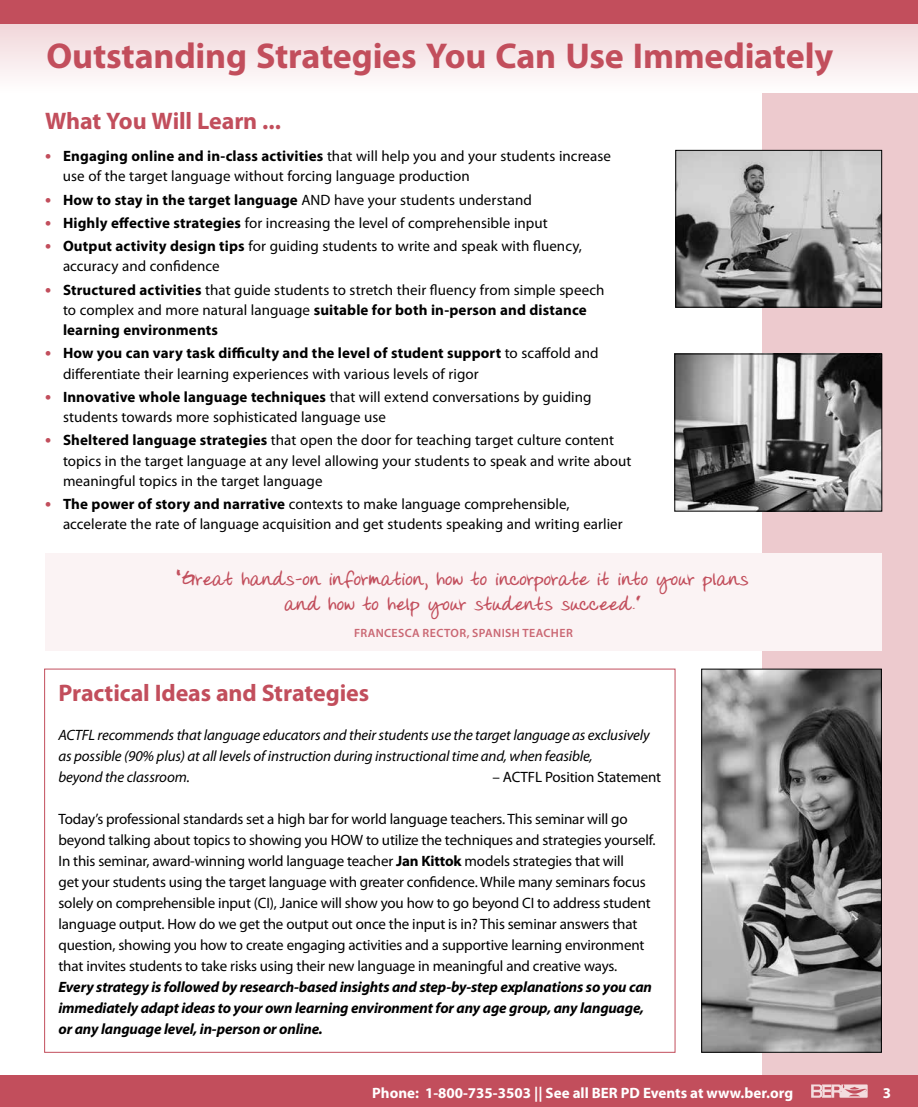
<style>
.page{position:relative;width:918px;height:1107px;background:#fff}
.page>*{position:absolute;margin:0;border:0;box-sizing:border-box;transform-origin:0 0}
.t1{font:700 36px "Myriad Pro";letter-spacing:-.005em;color:#c24e5c}
.t2{font:700 24px "Myriad Pro";letter-spacing:-.005em;color:#c24e5c}
.t3{font:700 21px/25.2px "Donnys Hand";letter-spacing:.005em;color:#c24e5c;text-align:center}
.t4{font:15px/20.2px "Myriad Pro";letter-spacing:-.005em;color:#000}
.t5{font:italic 700 15px/21px "Myriad Pro";letter-spacing:-.01em;color:#000}
.t6{font:italic 15px/21px "Myriad Pro";letter-spacing:-.01em;color:#000}
.t7{font:700 15px "Myriad Pro";color:#fff}
.t8{font:600 12px "Myriad Pro";letter-spacing:.03em;color:#ca6773}
.s1{font-weight:700;font-size:18px;color:#c24e5c}
.s2{font-weight:700}
</style>
<div class="page">
<div style="left:763px;top:0;width:155px;height:1107px;background:#edcace"></div>
<div style="left:0;top:1076px;width:918px;height:31px;background:#c24e5c"></div>
<svg style="left:811px;top:1084px;width:57px;height:14px"></svg>
<svg style="left:0;top:24px;width:918px;height:68px"></svg>
<div style="left:0;top:0;width:918px;height:24px;background:#c24e5c"></div>
<div style="left:45px;top:554px;width:837px;height:97px;background:#fbf3f4"></div>
<img style="left:677px;top:152px;width:203px;height:154px">
<div style="left:675px;top:150px;width:207px;height:158px;border:1px solid #000"></div>
<img style="left:677px;top:356px;width:203px;height:153px">
<div style="left:675px;top:354px;width:207px;height:157px;border:1px solid #000"></div>
<img style="left:703px;top:671px;width:177px;height:380px">
<div style="left:701px;top:669px;width:181px;height:384px;border:1px solid #000"></div>
<h1 class="t1" style="left:46px;top:32px;width:788px">Outstanding Strategies You Can Use Immediately</h1>
<h2 class="t2" style="left:45px;top:105px;width:238px">What You Will Learn ...</h2>
<p class="t4" style="left:63px;top:146px;width:550px;text-indent:-18px"><span class="s1">•</span> <span class="s2">Engaging online and in-class activities</span> that will help you and your students increase use of the target language without forcing language production</p>
<p class="t4" style="left:45px;top:189px;width:489px"><span class="s1">•</span> <span class="s2">How to stay in the target language</span> AND have your students understand</p>
<p class="t4" style="left:45px;top:213px;width:504px"><span class="s1">•</span> <span class="s2">Highly effective strategies</span> for increasing the level of comprehensible input</p>
<p class="t4" style="left:63px;top:236px;width:521px;text-indent:-18px"><span class="s1">•</span> <span class="s2">Output activity design tips</span> for guiding students to write and speak with fluency, accuracy and confidence</p>
<p class="t4" style="left:63px;top:279px;width:543px;text-indent:-18px"><span class="s1">•</span> <span class="s2">Structured activities</span> that guide students to stretch their fluency from simple speech to complex and more natural language <span class="s2">suitable for both in-person and distance learning environments</span></p>
<p class="t4" style="left:63px;top:343px;width:537px;text-indent:-18px"><span class="s1">•</span> <span class="s2">How you can vary task difficulty and the level of student support</span> to scaffold and differentiate their learning experiences with various levels of rigor</p>
<p class="t4" style="left:63px;top:387px;width:530px;text-indent:-18px"><span class="s1">•</span> <span class="s2">Innovative whole language techniques</span> that will extend conversations by guiding students towards more sophisticated language use</p>
<p class="t4" style="left:63px;top:430px;width:570px;text-indent:-18px"><span class="s1">•</span> <span class="s2">Sheltered language strategies</span> that open the door for teaching target culture content topics in the target language at any level allowing your students to speak and write about meaningful topics in the target language</p>
<p class="t4" style="left:63px;top:494px;width:561px;text-indent:-18px"><span class="s1">•</span> <span class="s2">The power of story and narrative</span> contexts to make language comprehensible, accelerate the rate of language acquisition and get students speaking and writing earlier</p>
<h3 class="t3" style="left:178px;top:567px;width:572px">“Great hands-on information, how to incorporate it into your plans and how to help your students succeed.”</h3>
<p class="t8" style="left:354px;top:625px;width:220px">FRANCESCA RECTOR, SPANISH TEACHER</p>
<h2 class="t2" style="left:58px;top:677px;width:312px">Practical Ideas and Strategies</h2>
<p class="t6" style="left:58px;top:724px;width:593px">ACTFL recommends that language educators and their students use the target language as exclusively as possible (90% plus) at all levels of instruction during instructional time and, when feasible,<br>beyond the classroom.</p>
<p class="t4" style="left:493px;top:767px;width:170px">– ACTFL Position Statement</p>
<p class="t4" style="left:58px;top:808px;width:599px;line-height:21px">Today’s professional standards set a high bar for world language teachers. This seminar will go beyond talking about topics to showing you HOW to utilize the techniques and strategies yourself.<br>In this seminar, award-winning world language teacher <span class="s2">Jan Kittok</span> models strategies that will<br>get your students using the target language with greater confidence. While many seminars focus solely on comprehensible input (CI), Janice will show you how to go beyond CI to address student language output. How do we get the output out once the input is in? This seminar answers that question, showing you how to create engaging activities and a supportive learning environment that invites students to take risks using their new language in meaningful and creative ways.</p>
<p class="t5" style="left:58px;top:976px;width:595px">Every strategy is followed by research-based insights and step-by-step explanations so you can immediately adapt ideas to your own learning environment for any age group, any language, or any language level, in-person or online.</p>
<p class="t7" style="left:372px;top:1083px;width:422px">Phone: 1-800-735-3503 || See all BER PD Events at www.ber.org</p>
<p class="t7" style="left:883px;top:1083px;width:10px">3</p>
</div>
